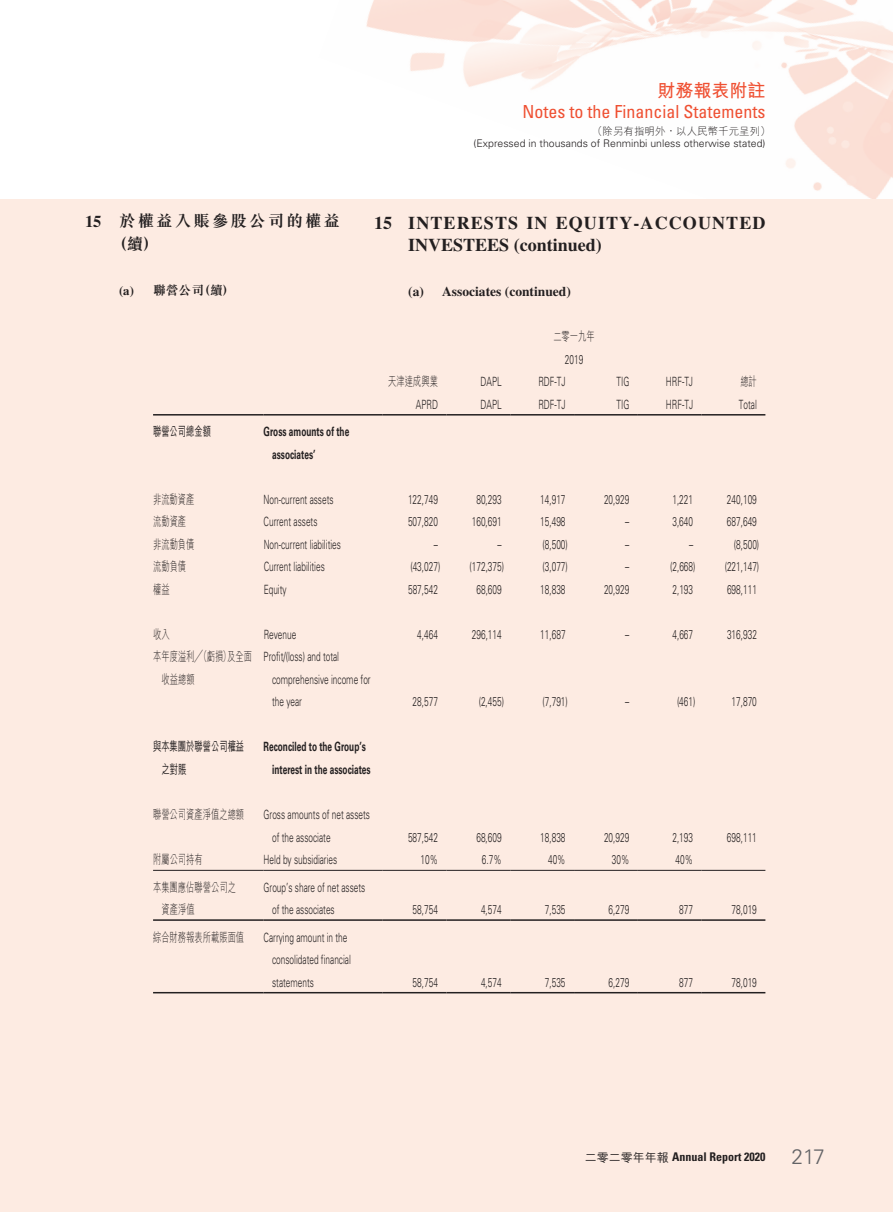
<style>
.page{position:relative;width:893px;height:1212px;background:#fff}
.page>*{position:absolute;margin:0;border:0;box-sizing:border-box;transform-origin:0 0}
.t1{font:700 18px/22.5px "Times LT Std";letter-spacing:.06em;color:#231f20}
.t2{font:condensed 18px "Univers LT Std";color:#ef5032}
.t3{font:700 18px "M Hei HK";color:#ef5032}
.t4{font:700 16.5px/22.5px "M Sung HK";letter-spacing:.125em;color:#231f20}
.t5{font:700 13.5px "Times LT Std";color:#231f20}
.t6{font:300 12.75px/22.5px "Univers LT Std";color:#231f20;scale:.65 1}
.t7{font:300 12.75px/22.5px "M Hei HK";color:#231f20;scale:.65 1}
.t8{font:700 12.75px/22.5px "Univers LT Std";color:#231f20;scale:.65 1}
.t9{font:500 12.75px/22.5px "M Hei HK";color:#231f20;scale:.65 1}
.t10{font:700 12.75px "M Sung HK";color:#231f20}
.t11{font:700 condensed 12px "Univers LT Std";color:#231f20}
.t12{font:300 10.5px "Univers LT Std";color:#231f20}
.t13{font:300 10.5px "M Hei HK";color:#231f20}
.s1{font-family:"Times LT Std"}
.s2{font-family:"M Hei HK";font-weight:500;font-stretch:normal}
.s3{font-weight:300;font-stretch:normal;font-size:21px;color:#636366}
</style>
<div class="page">
<img style="left:366px;top:0;width:527px;height:199px">
<div style="left:1px;top:199px;width:892px;height:1013px;background:#fdebe2"></div>
<hr style="left:153px;top:414px;width:111px;height:1px;background:#231f20">
<hr style="left:264px;top:414px;width:119px;height:1px;background:#231f20">
<hr style="left:383px;top:414px;width:63px;height:1px;background:#231f20">
<hr style="left:446px;top:414px;width:64px;height:1px;background:#231f20">
<hr style="left:510px;top:414px;width:64px;height:1px;background:#231f20">
<hr style="left:574px;top:414px;width:64px;height:1px;background:#231f20">
<hr style="left:638px;top:414px;width:64px;height:1px;background:#231f20">
<hr style="left:702px;top:414px;width:63px;height:1px;background:#231f20">
<hr style="left:153px;top:870px;width:111px;height:1px;background:#231f20">
<hr style="left:264px;top:870px;width:119px;height:1px;background:#231f20">
<hr style="left:383px;top:870px;width:63px;height:1px;background:#231f20">
<hr style="left:446px;top:870px;width:64px;height:1px;background:#231f20">
<hr style="left:510px;top:870px;width:64px;height:1px;background:#231f20">
<hr style="left:574px;top:870px;width:64px;height:1px;background:#231f20">
<hr style="left:638px;top:870px;width:64px;height:1px;background:#231f20">
<hr style="left:702px;top:870px;width:63px;height:1px;background:#231f20">
<hr style="left:153px;top:919px;width:111px;height:2px;background:#231f20">
<hr style="left:264px;top:919px;width:119px;height:2px;background:#231f20">
<hr style="left:383px;top:919px;width:63px;height:2px;background:#231f20">
<hr style="left:446px;top:919px;width:64px;height:2px;background:#231f20">
<hr style="left:510px;top:919px;width:64px;height:2px;background:#231f20">
<hr style="left:574px;top:919px;width:64px;height:2px;background:#231f20">
<hr style="left:638px;top:919px;width:64px;height:2px;background:#231f20">
<hr style="left:702px;top:919px;width:63px;height:2px;background:#231f20">
<hr style="left:153px;top:992px;width:111px;height:1px;background:#231f20">
<hr style="left:264px;top:992px;width:119px;height:1px;background:#231f20">
<hr style="left:383px;top:992px;width:63px;height:1px;background:#231f20">
<hr style="left:446px;top:992px;width:64px;height:1px;background:#231f20">
<hr style="left:510px;top:992px;width:64px;height:1px;background:#231f20">
<hr style="left:574px;top:992px;width:64px;height:1px;background:#231f20">
<hr style="left:638px;top:992px;width:64px;height:1px;background:#231f20">
<hr style="left:702px;top:992px;width:63px;height:1px;background:#231f20">
<p class="t4" style="left:112px;top:209px;width:230px;text-indent:-27px"><span class="s1">15</span> 於權益入賬參股公司的權益（續）</p>
<p class="t10" style="left:119px;top:281px;width:117px"><span class="s1">(a)</span> 聯營公司（續）</p>
<h1 class="t3" style="left:657px;top:77px;width:109px">財務報表附註</h1>
<h1 class="t2" style="left:522px;top:100px;width:244px">Notes to the Financial Statements</h1>
<p class="t13" style="left:592px;top:124px;width:180px">（除另有指明外，以人民幣千元呈列）</p>
<p class="t12" style="left:474px;top:136px;width:293px">(Expressed in thousands of Renminbi unless otherwise stated)</p>
<h1 class="t1" style="left:408px;top:211px;width:359px;text-indent:-34px">15 INTERESTS IN EQUITY-ACCOUNTED<br>INVESTEES (continued)</h1>
<p class="t5" style="left:408px;top:284px;width:164px">(a) Associates (continued)</p>
<p class="t7" style="left:553px;top:325px;width:65px">二零一九年</p>
<p class="t6" style="left:565px;top:348px;width:30px">2019</p>
<p class="t7" style="left:388px;top:370px;width:78px">天津達成興業</p>
<p class="t6" style="left:481px;top:371px;width:34px">DAPL</p>
<p class="t6" style="left:538px;top:371px;width:43px">RDF-TJ</p>
<p class="t6" style="left:616px;top:371px;width:21px">TIG</p>
<p class="t6" style="left:666px;top:371px;width:43px">HRF-TJ</p>
<p class="t7" style="left:740px;top:370px;width:27px">總計</p>
<p class="t6" style="left:416px;top:393px;width:36px">APRD</p>
<p class="t6" style="left:481px;top:393px;width:34px">DAPL</p>
<p class="t6" style="left:538px;top:393px;width:43px">RDF-TJ</p>
<p class="t6" style="left:616px;top:393px;width:21px">TIG</p>
<p class="t6" style="left:666px;top:393px;width:43px">HRF-TJ</p>
<p class="t6" style="left:739px;top:393px;width:29px">Total</p>
<p class="t9" style="left:153px;top:419px;width:91px">聯營公司總金額</p>
<p class="t8" style="left:272px;top:421px;width:120px;text-indent:-9px">Gross amounts of the associates’</p>
<p class="t7" style="left:153px;top:487px;width:65px">非流動資產</p>
<p class="t6" style="left:264px;top:488px;width:109px">Non-current assets</p>
<p class="t6" style="left:408px;top:488px;width:48px">122,749</p>
<p class="t6" style="left:476px;top:488px;width:40px">80,293</p>
<p class="t6" style="left:540px;top:488px;width:40px">14,917</p>
<p class="t6" style="left:604px;top:488px;width:40px">20,929</p>
<p class="t6" style="left:672px;top:488px;width:33px">1,221</p>
<p class="t6" style="left:727px;top:488px;width:48px">240,109</p>
<p class="t7" style="left:153px;top:510px;width:52px">流動資產</p>
<p class="t6" style="left:264px;top:511px;width:84px">Current assets</p>
<p class="t6" style="left:408px;top:511px;width:48px">507,820</p>
<p class="t6" style="left:472px;top:511px;width:48px">160,691</p>
<p class="t6" style="left:540px;top:511px;width:40px">15,498</p>
<p class="t6" style="left:625px;top:511px;width:8px">–</p>
<p class="t6" style="left:672px;top:511px;width:33px">3,640</p>
<p class="t6" style="left:727px;top:511px;width:48px">687,649</p>
<p class="t7" style="left:153px;top:532px;width:65px">非流動負債</p>
<p class="t6" style="left:264px;top:533px;width:121px">Non-current liabilities</p>
<p class="t6" style="left:434px;top:533px;width:8px">–</p>
<p class="t6" style="left:498px;top:533px;width:8px">–</p>
<p class="t6" style="left:542px;top:533px;width:40px">(8,500)</p>
<p class="t6" style="left:625px;top:533px;width:8px">–</p>
<p class="t6" style="left:689px;top:533px;width:8px">–</p>
<p class="t6" style="left:734px;top:533px;width:40px">(8,500)</p>
<p class="t7" style="left:153px;top:555px;width:52px">流動負債</p>
<p class="t6" style="left:264px;top:556px;width:96px">Current liabilities</p>
<p class="t6" style="left:410px;top:556px;width:48px">(43,027)</p>
<p class="t6" style="left:470px;top:556px;width:55px">(172,375)</p>
<p class="t6" style="left:543px;top:556px;width:40px">(3,077)</p>
<p class="t6" style="left:625px;top:556px;width:8px">–</p>
<p class="t6" style="left:670px;top:556px;width:40px">(2,668)</p>
<p class="t6" style="left:725px;top:556px;width:55px">(221,147)</p>
<p class="t7" style="left:153px;top:577px;width:27px">權益</p>
<p class="t6" style="left:264px;top:578px;width:37px">Equity</p>
<p class="t6" style="left:408px;top:578px;width:48px">587,542</p>
<p class="t6" style="left:476px;top:578px;width:40px">68,609</p>
<p class="t6" style="left:540px;top:578px;width:40px">18,838</p>
<p class="t6" style="left:604px;top:578px;width:40px">20,929</p>
<p class="t6" style="left:672px;top:578px;width:33px">2,193</p>
<p class="t6" style="left:727px;top:578px;width:48px">698,111</p>
<p class="t7" style="left:153px;top:622px;width:27px">收入</p>
<p class="t6" style="left:264px;top:623px;width:52px">Revenue</p>
<p class="t6" style="left:417px;top:623px;width:33px">4,464</p>
<p class="t6" style="left:472px;top:623px;width:48px">296,114</p>
<p class="t6" style="left:540px;top:623px;width:40px">11,687</p>
<p class="t6" style="left:625px;top:623px;width:8px">–</p>
<p class="t6" style="left:672px;top:623px;width:33px">4,667</p>
<p class="t6" style="left:727px;top:623px;width:48px">316,932</p>
<p class="t7" style="left:162px;top:645px;width:141px;text-indent:-8px">本年度溢利╱（虧損）及全面收益總額</p>
<p class="t6" style="left:272px;top:646px;width:153px;text-indent:-9px">Profit/(loss) and total comprehensive income for the year</p>
<p class="t6" style="left:413px;top:691px;width:40px">28,577</p>
<p class="t6" style="left:479px;top:691px;width:40px">(2,455)</p>
<p class="t6" style="left:542px;top:691px;width:40px">(7,791)</p>
<p class="t6" style="left:625px;top:691px;width:8px">–</p>
<p class="t6" style="left:677px;top:691px;width:30px">(461)</p>
<p class="t6" style="left:732px;top:691px;width:40px">17,870</p>
<p class="t9" style="left:162px;top:734px;width:129px;text-indent:-9px">與本集團於聯營公司權益之對賬</p>
<p class="t8" style="left:272px;top:736px;width:153px;text-indent:-9px">Reconciled to the Group’s interest in the associates</p>
<p class="t7" style="left:153px;top:802px;width:142px">聯營公司資產淨值之總額</p>
<p class="t6" style="left:272px;top:803px;width:152px;text-indent:-9px">Gross amounts of net assets of the associate</p>
<p class="t6" style="left:408px;top:826px;width:48px">587,542</p>
<p class="t6" style="left:476px;top:826px;width:40px">68,609</p>
<p class="t6" style="left:540px;top:826px;width:40px">18,838</p>
<p class="t6" style="left:604px;top:826px;width:40px">20,929</p>
<p class="t6" style="left:672px;top:826px;width:33px">2,193</p>
<p class="t6" style="left:727px;top:826px;width:48px">698,111</p>
<p class="t7" style="left:153px;top:847px;width:78px">附屬公司持有</p>
<p class="t6" style="left:264px;top:848px;width:115px">Held by subsidiaries</p>
<p class="t6" style="left:420px;top:848px;width:28px">10%</p>
<p class="t6" style="left:482px;top:848px;width:32px">6.7%</p>
<p class="t6" style="left:548px;top:848px;width:28px">40%</p>
<p class="t6" style="left:612px;top:848px;width:28px">30%</p>
<p class="t6" style="left:676px;top:848px;width:28px">40%</p>
<p class="t7" style="left:162px;top:875px;width:116px;text-indent:-9px">本集團應佔聯營公司之資產淨值</p>
<p class="t6" style="left:272px;top:876px;width:145px;text-indent:-9px">Group’s share of net assets of the associates</p>
<p class="t6" style="left:413px;top:898px;width:40px">58,754</p>
<p class="t6" style="left:481px;top:898px;width:33px">4,574</p>
<p class="t6" style="left:545px;top:898px;width:33px">7,535</p>
<p class="t6" style="left:609px;top:898px;width:33px">6,279</p>
<p class="t6" style="left:679px;top:898px;width:23px">877</p>
<p class="t6" style="left:732px;top:898px;width:40px">78,019</p>
<p class="t7" style="left:153px;top:925px;width:142px">綜合財務報表所載賬面值</p>
<p class="t6" style="left:272px;top:926px;width:123px;text-indent:-9px">Carrying amount in the consolidated financial statements</p>
<p class="t6" style="left:413px;top:971px;width:40px">58,754</p>
<p class="t6" style="left:481px;top:971px;width:33px">4,574</p>
<p class="t6" style="left:545px;top:971px;width:33px">7,535</p>
<p class="t6" style="left:609px;top:971px;width:33px">6,279</p>
<p class="t6" style="left:679px;top:971px;width:23px">877</p>
<p class="t6" style="left:732px;top:971px;width:40px">78,019</p>
<p class="t11" style="left:585px;top:1150px;width:241px"><span class="s2">二零二零年年報</span> Annual Report 2020 <span class="s3">217</span></p>
</div>
